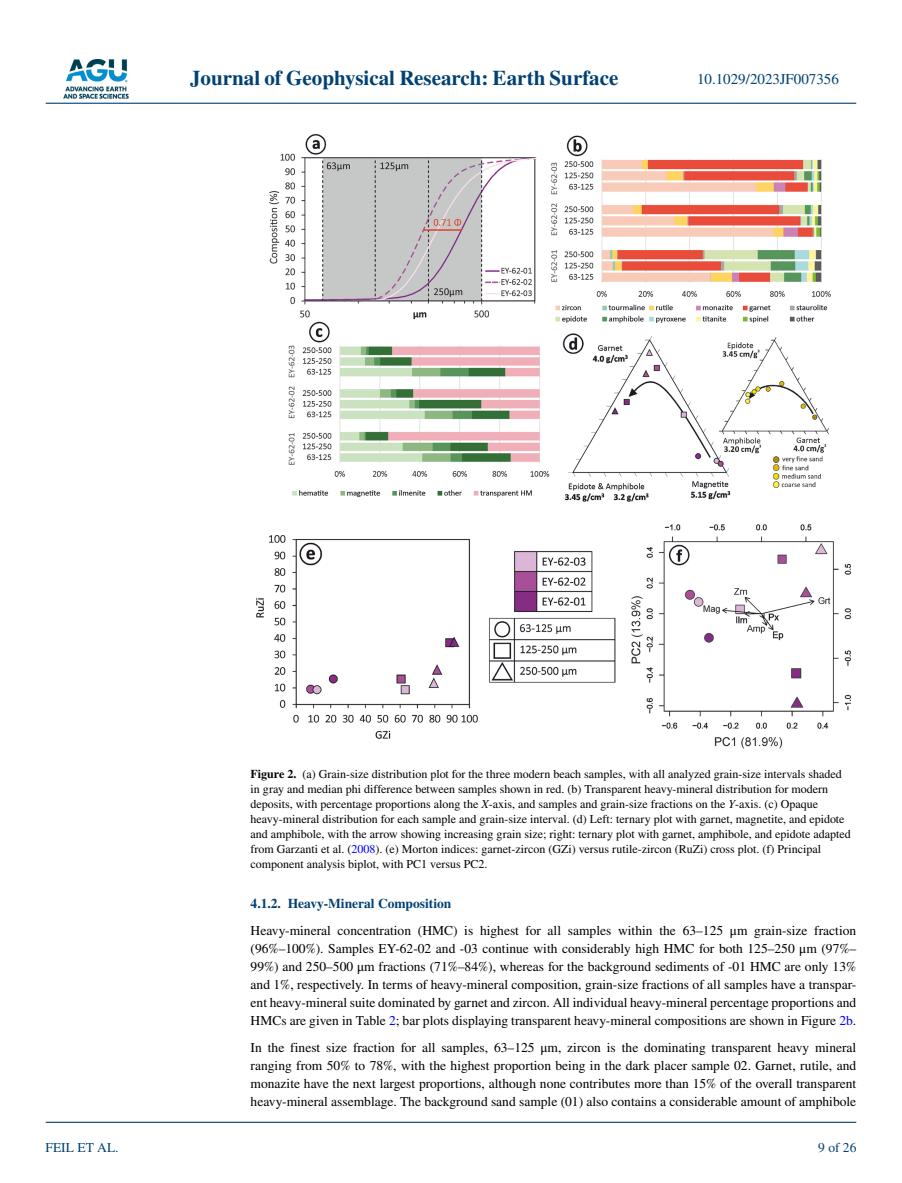
<style>
.page{position:relative;width:902px;height:1183px;background:#fff}
.page>*{position:absolute;margin:0;border:0;box-sizing:border-box;transform-origin:0 0}
.t1{font:700 21px "STIX";color:#004174}
.t2{font:15px "STIX";color:#004174}
.t3{font:13.5px/18px "STIX";color:#000;text-align:justify}
.t4{font:700 13.5px "STIX";color:#004174}
.t5{font:13.5px "STIX";color:#004174}
.t6{font:12px/15px "STIX";color:#000}
.s1{font-weight:700}
.s2{font-style:italic}
.s3{color:#00f}
</style>
<div class="page">
<img style="left:63px;top:60px;width:65px;height:39px">
<hr style="left:46px;top:103px;width:810px;height:1px;background:#004174">
<hr style="left:46px;top:1121px;width:810px;height:1px;background:#004174">
<img style="left:256px;top:134px;width:595px;height:614px">
<h1 class="t1" style="left:190px;top:66px;width:430px">Journal of Geophysical Research: Earth Surface</h1>
<p class="t2" style="left:697px;top:69px;width:143px">10.1029/2023JF007356</p>
<p class="t5" style="left:45px;top:1138px;width:75px">FEIL ET AL.</p>
<p class="t6" style="left:250px;top:766px;width:601px"><span class="s1">Figure 2.</span> (a) Grain-size distribution plot for the three modern beach samples, with all analyzed grain-size intervals shaded in gray and median phi difference between samples shown in red. (b) Transparent heavy-mineral distribution for modern deposits, with percentage proportions along the <span class="s2">X</span>-axis, and samples and grain-size fractions on the <span class="s2">Y</span>-axis. (c) Opaque heavy-mineral distribution for each sample and grain-size interval. (d) Left: ternary plot with garnet, magnetite, and epidote and amphibole, with the arrow showing increasing grain size; right: ternary plot with garnet, amphibole, and epidote adapted from Garzanti et al. (<span class="s3">2008</span>). (e) Morton indices: garnet-zircon (GZi) versus rutile-zircon (RuZi) cross plot. (f) Principal component analysis biplot, with PC1 versus PC2.</p>
<p class="t4" style="left:250px;top:895px;width:202px">4.1.2. Heavy-Mineral Composition</p>
<p class="t3" style="left:250px;top:922px;width:607px">Heavy-mineral concentration (HMC) is highest for all samples within the 63–125 μm grain-size fraction (96%–100%). Samples EY-62-02 and -03 continue with considerably high HMC for both 125–250 μm (97%– 99%) and 250–500 μm fractions (71%–84%), whereas for the background sediments of -01 HMC are only 13% and 1%, respectively. In terms of heavy-mineral composition, grain-size fractions of all samples have a transpar&shy;ent heavy-mineral suite dominated by garnet and zircon. All individual heavy-mineral percentage proportions and HMCs are given in Table <span class="s3">2</span>; bar plots displaying transparent heavy-mineral compositions are shown in Figure <span class="s3">2b</span>.</p>
<p class="t3" style="left:250px;top:1039px;width:607px">In the finest size fraction for all samples, 63–125 μm, zircon is the dominating transparent heavy mineral ranging from 50% to 78%, with the highest proportion being in the dark placer sample 02. Garnet, rutile, and monazite have the next largest proportions, although none contributes more than 15% of the overall transparent heavy-mineral assemblage. The background sand sample (01) also contains a considerable amount of amphibole</p>
<p class="t5" style="left:818px;top:1138px;width:40px">9 of 26</p>
</div>
